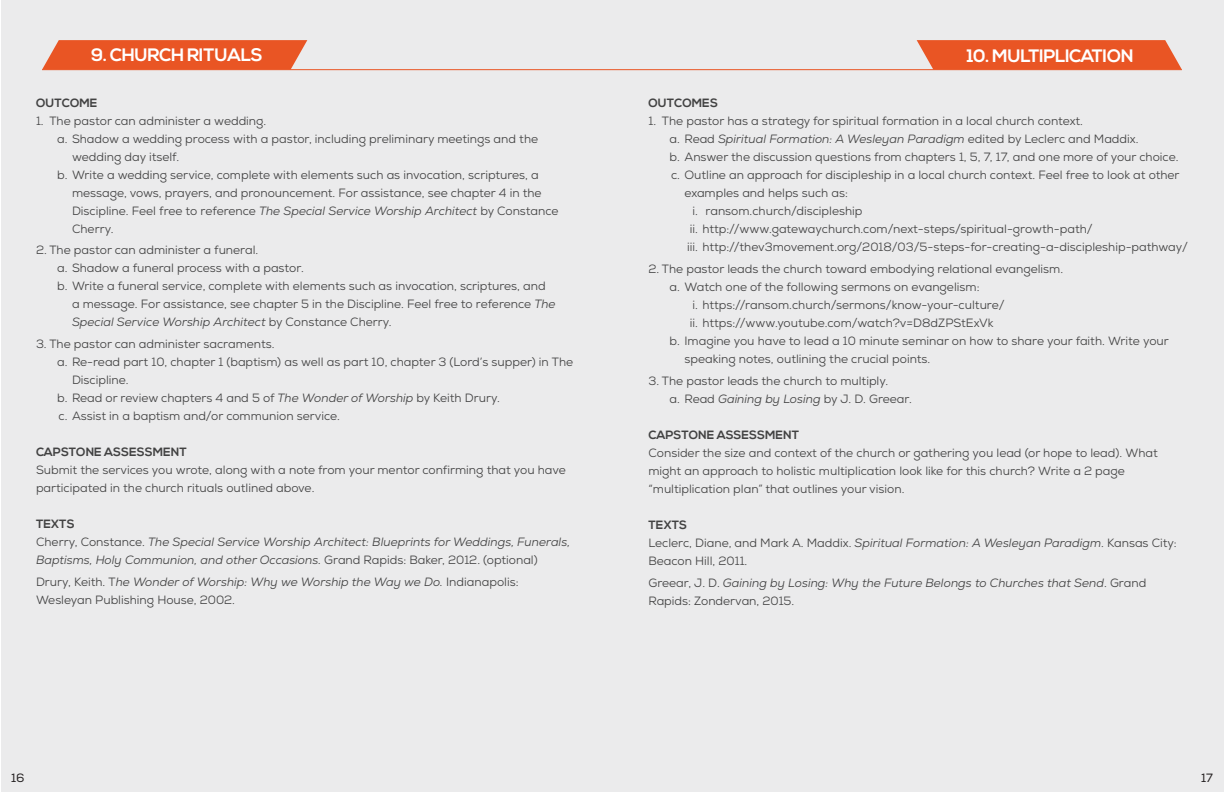
<style>
.page{position:relative;width:1224px;height:792px;background:#fff}
.page>*{position:absolute;margin:0;border:0;box-sizing:border-box;transform-origin:0 0}
.t1{font:700 18px "Nexa";letter-spacing:-.025em;color:#fff}
.t2{font:12px/18px "Nexa";color:#424242}
.t3{font:italic 12px/18px "Nexa";color:#424242}
.t4{font:700 12px "Nexa";color:#424242}
.t5{font:12px "Nexa";color:#231f20}
.s1{font-style:italic}
.s2{font-style:normal}
</style>
<div class="page">
<div style="left:1px;top:1px;width:612px;height:791px;background:#ebebec"></div>
<div style="left:613px;top:0;width:611px;height:792px;background:#ebebec"></div>
<svg style="left:42px;top:40px;width:265px;height:29px;background:#e95e31"></svg>
<hr style="left:42px;top:69px;width:570px;height:1px;background:#e95524">
<svg style="left:917px;top:40px;width:265px;height:29px;background:#e95e31"></svg>
<hr style="left:612px;top:69px;width:570px;height:1px;background:#e95524">
<p class="t1" style="left:91px;top:44px;width:173px">9. CHURCH RITUALS</p>
<p class="t1" style="left:967px;top:45px;width:168px">10. MULTIPLICATION</p>
<p class="t4" style="left:36px;top:96px;width:63px">OUTCOME</p>
<p class="t2" style="left:36px;top:112px;width:232px">1. The pastor can administer a wedding.</p>
<p class="t2" style="left:72px;top:130px;width:468px;text-indent:-15px">a. Shadow a wedding process with a pastor, including preliminary meetings and the wedding day itself.</p>
<p class="t2" style="left:72px;top:166px;width:488px;text-indent:-15px">b. Write a wedding service, complete with elements such as invocation, scriptures, a message, vows, prayers, and pronouncement. For assistance, see chapter 4 in the Discipline. Feel free to reference <span class="s1">The Special Service Worship Architect</span> by Constance Cherry.</p>
<p class="t2" style="left:36px;top:241px;width:224px">2. The pastor can administer a funeral.</p>
<p class="t2" style="left:57px;top:259px;width:248px">a. Shadow a funeral process with a pastor.</p>
<p class="t2" style="left:72px;top:277px;width:485px;text-indent:-15px">b. Write a funeral service, complete with elements such as invocation, scriptures, and a message. For assistance, see chapter 5 in the Discipline. Feel free to reference <span class="s1">The<br>Special Service Worship Architect</span> by Constance Cherry.</p>
<p class="t2" style="left:36px;top:335px;width:240px">3. The pastor can administer sacraments.</p>
<p class="t2" style="left:72px;top:353px;width:503px;text-indent:-15px">a. Re-read part 10, chapter 1 (baptism) as well as part 10, chapter 3 (Lord’s supper) in The<br>Discipline.</p>
<p class="t2" style="left:57px;top:389px;width:444px">b. Read or review chapters 4 and 5 of <span class="s1">The Wonder of Worship</span> by Keith Drury.</p>
<p class="t2" style="left:59px;top:407px;width:283px">c. Assist in a baptism and/or communion service.</p>
<p class="t4" style="left:36px;top:445px;width:152px">CAPSTONE ASSESSMENT</p>
<p class="t2" style="left:36px;top:461px;width:531px">Submit the services you wrote, along with a note from your mentor confirming that you have participated in the church rituals outlined above.</p>
<p class="t4" style="left:36px;top:517px;width:40px">TEXTS</p>
<p class="t3" style="left:36px;top:533px;width:536px"><span class="s2">Cherry, Constance.</span> The Special Service Worship Architect: Blueprints for Weddings, Funerals,<br>Baptisms, Holy Communion, and other Occasions. <span class="s2">Grand Rapids: Baker, 2012. (optional)</span></p>
<p class="t2" style="left:36px;top:573px;width:484px">Drury, Keith. T<span class="s1">he Wonder of Worship: Why we Worship the Way we Do.</span> Indianapolis:<br>Wesleyan Publishing House, 2002.</p>
<p class="t4" style="left:648px;top:96px;width:71px">OUTCOMES</p>
<p class="t2" style="left:648px;top:112px;width:436px">1. The pastor has a strategy for spiritual formation in a local church context.</p>
<p class="t3" style="left:670px;top:130px;width:470px"><span class="s2">a. Read</span> Spiritual Formation: A Wesleyan Paradigm <span class="s2">edited by Leclerc and Maddix.</span></p>
<p class="t2" style="left:670px;top:148px;width:510px">b. Answer the discussion questions from chapters 1, 5, 7, 17, and one more of your choice.</p>
<p class="t2" style="left:684px;top:166px;width:497px;text-indent:-13px">c. Outline an approach for discipleship in a local church context. Feel free to look at other examples and helps such as:</p>
<p class="t2" style="left:693px;top:202px;width:171px">i. ransom.church/discipleship</p>
<p class="t2" style="left:690px;top:220px;width:404px">ii. http://www.gatewaychurch.com/next-steps/spiritual-growth-path/</p>
<p class="t2" style="left:687px;top:238px;width:502px">iii. http://thev3movement.org/2018/03/5-steps-for-creating-a-discipleship-pathway/</p>
<p class="t2" style="left:648px;top:260px;width:416px">2. The pastor leads the church toward embodying relational evangelism.</p>
<p class="t2" style="left:670px;top:278px;width:311px">a. Watch one of the following sermons on evangelism:</p>
<p class="t2" style="left:693px;top:296px;width:314px">i. https://ransom.church/sermons/know-your-culture/</p>
<p class="t2" style="left:690px;top:314px;width:305px">ii. https://www.youtube.com/watch?v=D8dZPStExVk</p>
<p class="t2" style="left:684px;top:332px;width:486px;text-indent:-15px">b. Imagine you have to lead a 10 minute seminar on how to share your faith. Write your speaking notes, outlining the crucial points.</p>
<p class="t2" style="left:648px;top:372px;width:241px">3. The pastor leads the church to multiply.</p>
<p class="t2" style="left:670px;top:390px;width:244px">a. Read <span class="s1">Gaining by Losing</span> by J. D. Greear.</p>
<p class="t4" style="left:648px;top:428px;width:152px">CAPSTONE ASSESSMENT</p>
<p class="t2" style="left:648px;top:444px;width:511px">Consider the size and context of the church or gathering you lead (or hope to lead). What might an approach to holistic multiplication look like for this church? Write a 2 page “multiplication plan” that outlines your vision.</p>
<p class="t4" style="left:648px;top:518px;width:40px">TEXTS</p>
<p class="t2" style="left:648px;top:534px;width:530px">Leclerc, Diane, and Mark A. Maddix. <span class="s1">Spiritual Formation: A Wesleyan Paradigm</span>. Kansas City:<br>Beacon Hill, 2011.</p>
<p class="t3" style="left:648px;top:574px;width:499px"><span class="s2">Greear, J. D.</span> Gaining by Losing: Why the Future Belongs to Churches that Send<span class="s2">. Grand<br>Rapids: Zondervan, 2015.</span></p>
<p class="t5" style="left:11px;top:771px;width:15px">16</p>
<p class="t5" style="left:1201px;top:771px;width:13px">17</p>
</div>
